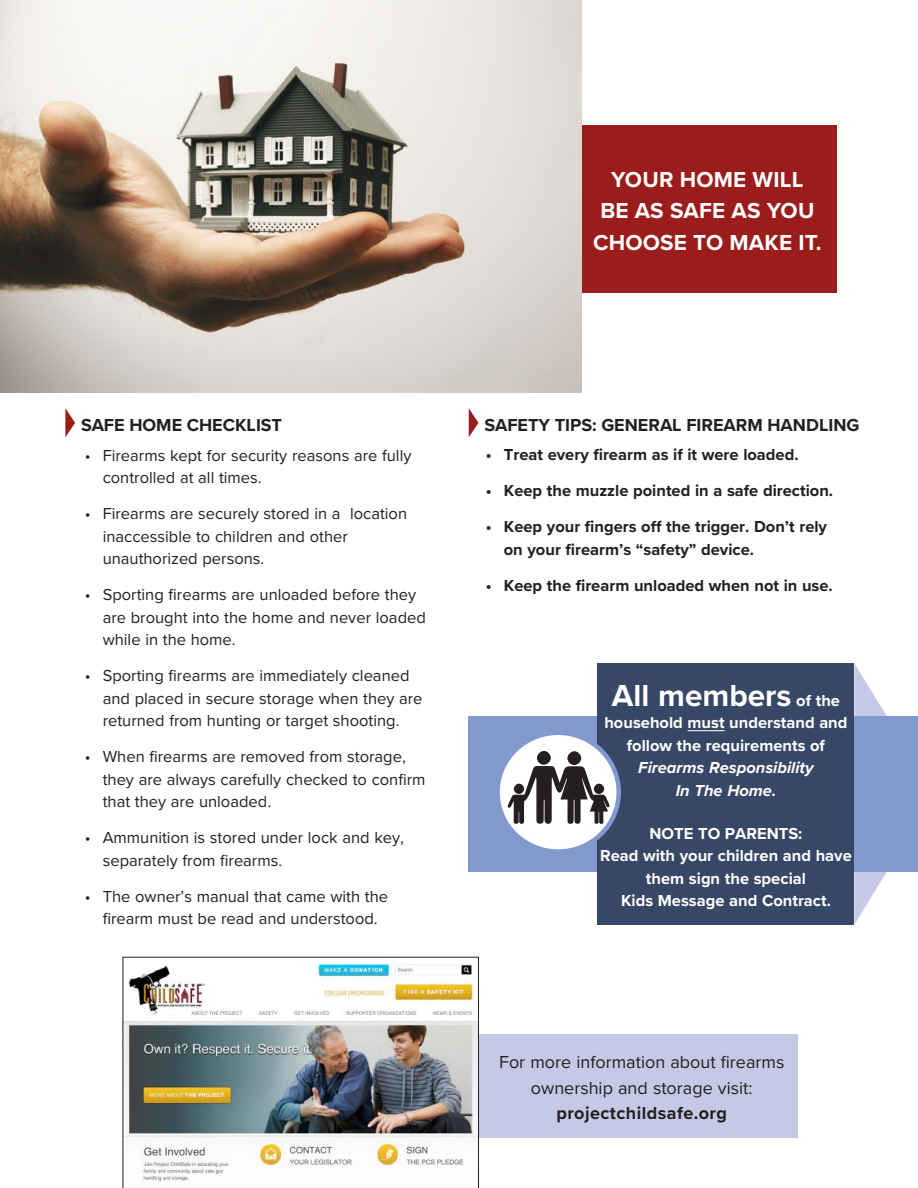
<style>
.page{position:relative;width:918px;height:1188px;background:#fff}
.page>*{position:absolute;margin:0;border:0;box-sizing:border-box;transform-origin:0 0}
.t1{font:700 31.5px "Proxima Nova";color:#fff}
.t2{font:700 22.5px/31.5px "Proxima Nova";letter-spacing:.01em;color:#fff;text-align:center}
.t3{font:18px/25.5px "Proxima Nova";color:#241f1f;text-align:center}
.t4{font:700 18px "Proxima Nova";color:#241f1f}
.t5{font:700 18px "Proxima Nova";letter-spacing:.025em;color:#241f1f}
.t6{font:16.5px/22.5px "Proxima Nova";color:#241f1f}
.t7{font:700 16.5px/22.5px "Proxima Nova";color:#241f1f}
.t8{font:700 16.5px/22.5px "Proxima Nova";color:#fff;text-align:center}
.t9{font:italic 700 16.5px/22.5px "Proxima Nova";color:#fff;text-align:center}
.s1{font-size:16.5px}
</style>
<div class="page">
<div style="left:578px;top:125px;width:259px;height:168px;background:#9a1d1b"></div>
<img style="left:0;top:0;width:581px;height:393px">
<div style="left:468px;top:1035px;width:330px;height:103px;background:#c6c9e6"></div>
<img style="left:123px;top:957px;width:356px;height:231px">
<svg style="left:65px;top:408px;width:10px;height:29px"></svg>
<svg style="left:469px;top:409px;width:9px;height:28px"></svg>
<svg style="left:854px;top:871px;width:33px;height:53px"></svg>
<svg style="left:854px;top:664px;width:33px;height:52px"></svg>
<div style="left:469px;top:716px;width:449px;height:155px;background:#8299ce"></div>
<div style="left:598px;top:663px;width:256px;height:261px;background:#374867"></div>
<hr style="left:688px;top:730px;width:37px;height:1px;background:#fff">
<div style="left:498px;top:733px;width:121px;height:119px;background:#fff;border-radius:50%"></div>
<div style="left:537px;top:751px;width:14px;height:14px;background:#241f1f;border-radius:50%"></div>
<div style="left:567px;top:751px;width:14px;height:14px;background:#241f1f;border-radius:50%"></div>
<svg style="left:508px;top:766px;width:102px;height:58px"></svg>
<div style="left:495px;top:731px;width:126px;height:123px;border:4px solid #8299ce;border-radius:50%"></div>
<h2 class="t2" style="left:593px;top:163px;width:230px">YOUR HOME WILL<br>BE AS SAFE AS YOU<br>CHOOSE TO MAKE IT.</h2>
<p class="t4" style="left:81px;top:411px;width:203px">SAFE HOME CHECKLIST</p>
<p class="t4" style="left:484px;top:411px;width:377px">SAFETY TIPS: GENERAL FIREARM HANDLING</p>
<p class="t7" style="left:486px;top:443px;width:314px">• Treat every firearm as if it were loaded.</p>
<p class="t7" style="left:486px;top:479px;width:349px">• Keep the muzzle pointed in a safe direction.</p>
<p class="t7" style="left:504px;top:515px;width:325px;text-indent:-18px">• Keep your fingers off the trigger. Don’t rely on your firearm’s “safety” device.</p>
<p class="t7" style="left:486px;top:573px;width:349px">• Keep the firearm unloaded when not in use.</p>
<p class="t6" style="left:103px;top:443px;width:310px;text-indent:-18px">• Firearms kept for security reasons are fully controlled at all times.</p>
<p class="t6" style="left:103px;top:502px;width:306px;text-indent:-18px">• Firearms are securely stored in a location inaccessible to children and other unauthorized persons.</p>
<p class="t6" style="left:103px;top:583px;width:325px;text-indent:-18px">• Sporting firearms are unloaded before they are brought into the home and never loaded while in the home.</p>
<p class="t6" style="left:103px;top:664px;width:321px;text-indent:-18px">• Sporting firearms are immediately cleaned and placed in secure storage when they are returned from hunting or target shooting.</p>
<p class="t6" style="left:103px;top:745px;width:324px;text-indent:-18px">• When firearms are removed from storage, they are always carefully checked to confirm that they are unloaded.</p>
<p class="t6" style="left:103px;top:826px;width:303px;text-indent:-18px">• Ammunition is stored under lock and key, separately from firearms.</p>
<p class="t6" style="left:85px;top:884px;width:305px;text-align:center">• The owner’s manual that came with the firearm must be read and understood.</p>
<h1 class="t1" style="left:612px;top:672px;width:230px">All members <span class="s1">of the</span></h1>
<p class="t8" style="left:604px;top:711px;width:245px">household must understand and follow the requirements of</p>
<p class="t9" style="left:638px;top:756px;width:177px">Firearms Responsibility<br>In The Home.</p>
<p class="t8" style="left:600px;top:822px;width:253px">NOTE TO PARENTS:<br>Read with your children and have them sign the special<br>Kids Message and Contract.</p>
<p class="t3" style="left:499px;top:1049px;width:287px">For more information about firearms ownership and storage visit:</p>
<p class="t5" style="left:556px;top:1100px;width:172px">projectchildsafe.org</p>
</div>
